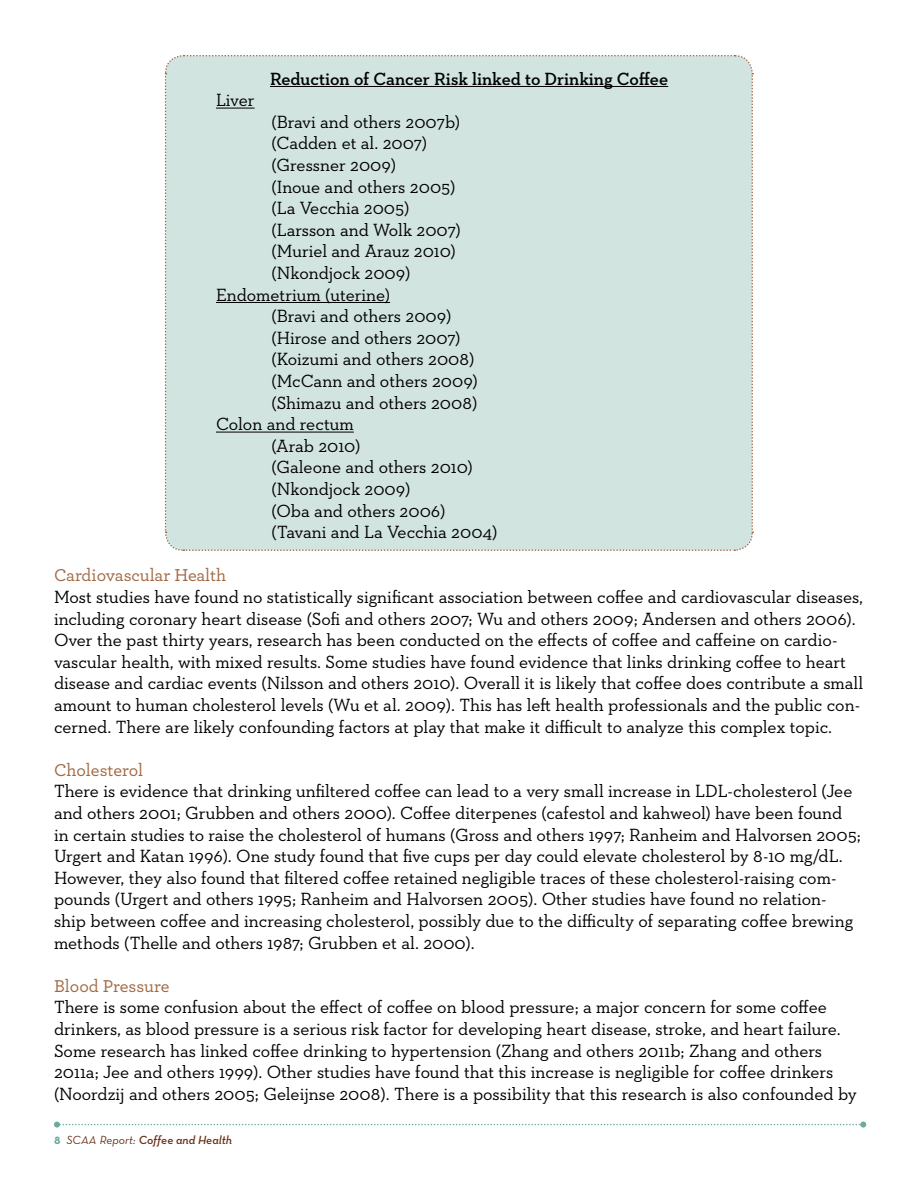
<style>
.page{position:relative;width:918px;height:1188px;background:#fff}
.page>*{position:absolute;margin:0;border:0;box-sizing:border-box;transform-origin:0 0}
.t1{font:18px/21.6px "Neutraface Slab Text";letter-spacing:-.005em;color:#000}
.t2{font:500 18px "Archer";color:#a16944}
.t3{font:600 18px "Neutraface Slab Text";color:#000}
.t4{font:italic 600 12px "Neutra Text";color:#692f17}
.s1{font-weight:700;font-style:normal;color:#6baa9f}
.s2{font-weight:400}
</style>
<div class="page">
<svg style="left:54px;top:1122px;width:812px;height:6px"></svg>
<div style="left:164px;top:54px;width:590px;height:497px;background:#d2e4e0"></div>
<hr style="left:270px;top:86px;width:398px;height:1px;background:#000">
<hr style="left:216px;top:108px;width:39px;height:1px;background:#000">
<hr style="left:216px;top:302px;width:174px;height:1px;background:#000">
<hr style="left:216px;top:432px;width:138px;height:1px;background:#000">
<p class="t1" style="left:216px;top:89px;width:40px">Liver</p>
<p class="t3" style="left:270px;top:67px;width:400px">Reduction of Cancer Risk linked to Drinking Coffee</p>
<p class="t1" style="left:271px;top:111px;width:190px">(Bravi and others 2007b)</p>
<p class="t1" style="left:271px;top:132px;width:157px">(Cadden et al. 2007)</p>
<p class="t1" style="left:271px;top:154px;width:126px">(Gressner 2009)</p>
<p class="t1" style="left:271px;top:176px;width:186px">(Inoue and others 2005)</p>
<p class="t1" style="left:271px;top:197px;width:140px">(La Vecchia 2005)</p>
<p class="t1" style="left:271px;top:219px;width:191px">(Larsson and Wolk 2007)</p>
<p class="t1" style="left:271px;top:240px;width:186px">(Muriel and Arauz 2010)</p>
<p class="t1" style="left:271px;top:262px;width:140px">(Nkondjock 2009)</p>
<p class="t1" style="left:216px;top:284px;width:176px">Endometrium (uterine)</p>
<p class="t1" style="left:271px;top:305px;width:181px">(Bravi and others 2009)</p>
<p class="t1" style="left:271px;top:327px;width:191px">(Hirose and others 2007)</p>
<p class="t1" style="left:271px;top:348px;width:204px">(Koizumi and others 2008)</p>
<p class="t1" style="left:271px;top:370px;width:208px">(McCann and others 2009)</p>
<p class="t1" style="left:271px;top:392px;width:207px">(Shimazu and others 2008)</p>
<p class="t1" style="left:216px;top:413px;width:139px">Colon and rectum</p>
<p class="t1" style="left:271px;top:435px;width:90px">(Arab 2010)</p>
<p class="t1" style="left:271px;top:456px;width:203px">(Galeone and others 2010)</p>
<p class="t1" style="left:271px;top:478px;width:140px">(Nkondjock 2009)</p>
<p class="t1" style="left:271px;top:500px;width:175px">(Oba and others 2006)</p>
<p class="t1" style="left:271px;top:521px;width:227px">(Tavani and La Vecchia 2004)</p>
<p class="t2" style="left:54px;top:563px;width:174px">Cardiovascular Health</p>
<p class="t1" style="left:54px;top:586px;width:811px">Most studies have found no statistically significant association between coffee and cardiovascular diseases, including coronary heart disease (Sofi and others 2007; Wu and others 2009; Andersen and others 2006).<br>Over the past thirty years, research has been conducted on the effects of coffee and caffeine on cardio&shy;vascular health, with mixed results. Some studies have found evidence that links drinking coffee to heart disease and cardiac events (Nilsson and others 2010). Overall it is likely that coffee does contribute a small amount to human cholesterol levels (Wu et al. 2009). This has left health professionals and the public con&shy;cerned. There are likely confounding factors at play that make it difficult to analyze this complex topic.</p>
<p class="t2" style="left:54px;top:757px;width:91px">Cholesterol</p>
<p class="t1" style="left:54px;top:780px;width:809px">There is evidence that drinking unfiltered coffee can lead to a very small increase in LDL-cholesterol (Jee and others 2001; Grubben and others 2000). Coffee diterpenes (cafestol and kahweol) have been found in certain studies to raise the cholesterol of humans (Gross and others 1997; Ranheim and Halvorsen 2005; Urgert and Katan 1996). One study found that five cups per day could elevate cholesterol by 8-10 mg/dL.<br>However, they also found that filtered coffee retained negligible traces of these cholesterol-raising com&shy;pounds (Urgert and others 1995; Ranheim and Halvorsen 2005). Other studies have found no relation&shy;ship between coffee and increasing cholesterol, possibly due to the difficulty of separating coffee brewing methods (Thelle and others 1987; Grubben et al. 2000).</p>
<p class="t2" style="left:54px;top:973px;width:117px">Blood Pressure</p>
<p class="t1" style="left:54px;top:996px;width:804px">There is some confusion about the effect of coffee on blood pressure; a major concern for some coffee drinkers, as blood pressure is a serious risk factor for developing heart disease, stroke, and heart failure.<br>Some research has linked coffee drinking to hypertension (Zhang and others 2011b; Zhang and others 2011a; Jee and others 1999). Other studies have found that this increase is negligible for coffee drinkers (Noordzij and others 2005; Geleijnse 2008). There is a possibility that this research is also confounded by</p>
<p class="t4" style="left:54px;top:1132px;width:180px"><span class="s1">8</span> <span class="s2">SCAA Report:</span> Coffee and Health</p>
</div>
